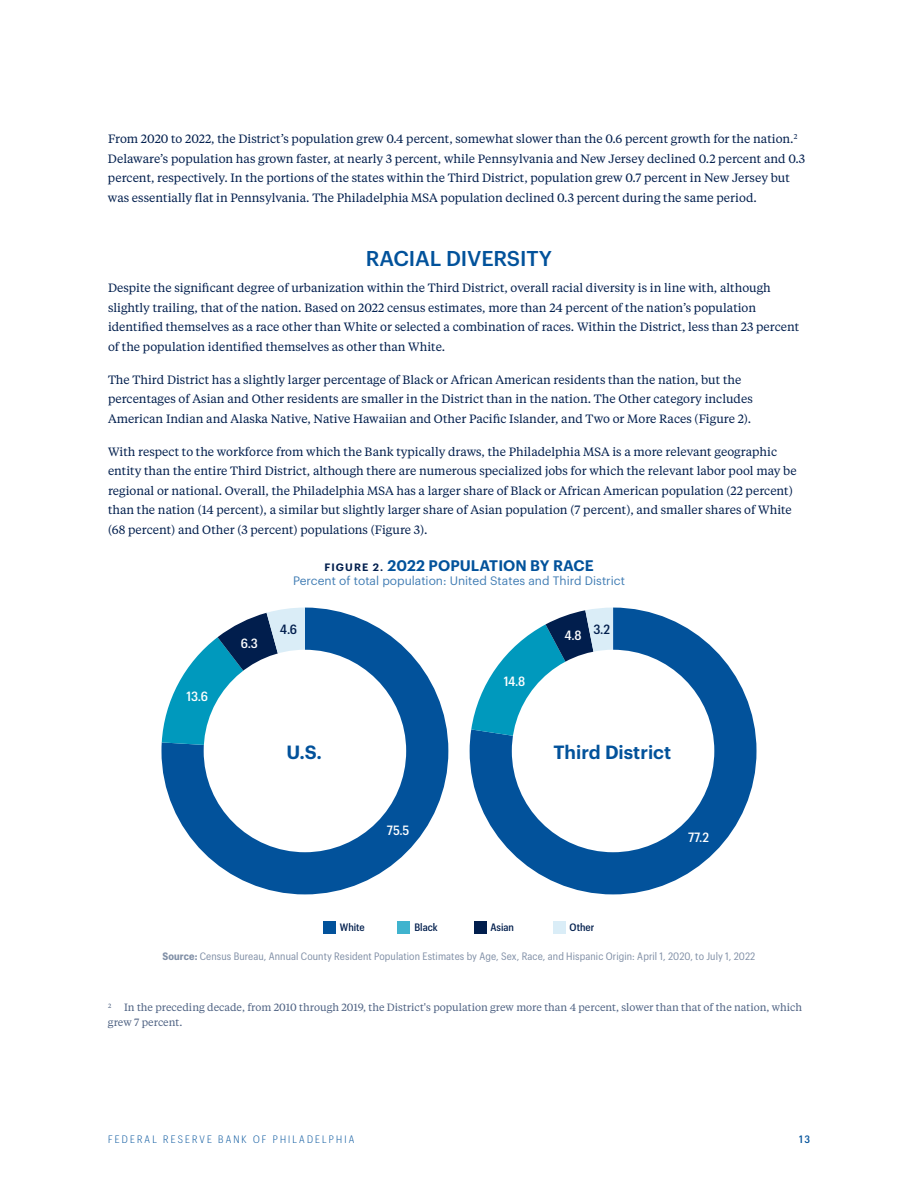
<style>
.page{position:relative;width:918px;height:1188px;background:#fff}
.page>*{position:absolute;margin:0;border:0;box-sizing:border-box;transform-origin:0 0}
.t1{font:500 21px "Graphik";letter-spacing:-.005em;color:#02529b}
.t2{font:600 18.75px "Graphik";color:#02529b}
.t3{font:600 15px "Graphik";letter-spacing:.005em;color:#02529b}
.t4{font:500 13.2px "Graphik Compact LC";letter-spacing:-.005em;color:#fff}
.t5{font:500 13.2px "Graphik Compact LC";color:#011e4d}
.t6{font:12px/19.5px "Tiempos Text";color:#011e4d}
.t7{font:12px "Graphik";color:#417db4}
.t8{font:10.5px/15px "Tiempos Text";color:#4d6182}
.t9{font:10.5px "Graphik Compact LC";letter-spacing:.01em;color:#808fa6}
.t10{font:300 10.5px "Graphik Compact LC";letter-spacing:.205em;color:#02529b}
.t11{font:500 10.5px "Graphik Compact LC";color:#011e4d}
.t12{font:500 10.5px "Graphik Compact LC";color:#02529b}
.s1{font-size:10.5px;color:#011e4d}
.s2{font-weight:700}
</style>
<div class="page">
<svg style="left:470px;top:608px;width:287px;height:286px;fill:#02529b"></svg>
<svg style="left:471px;top:608px;width:142px;height:132px"></svg>
<div style="left:512px;top:650px;width:202px;height:202px;background:#fff;border-radius:50%"></div>
<svg style="left:161px;top:608px;width:287px;height:286px;fill:#02529b"></svg>
<svg style="left:162px;top:608px;width:143px;height:139px"></svg>
<div style="left:204px;top:650px;width:202px;height:202px;background:#fff;border-radius:50%"></div>
<div style="left:323px;top:921px;width:13px;height:13px;background:#02529b"></div>
<div style="left:397px;top:921px;width:13px;height:13px;background:#40b3ce"></div>
<div style="left:474px;top:921px;width:13px;height:13px;background:#011e4d"></div>
<div style="left:553px;top:921px;width:13px;height:13px;background:#daedf7"></div>
<p class="t6" style="left:108px;top:129px;width:699px">From 2020 to 2022, the District’s population grew 0.4 percent, somewhat slower than the 0.6 percent growth for the nation.<sup>2<br></sup>Delaware’s population has grown faster, at nearly 3 percent, while Pennsylvania and New Jersey declined 0.2 percent and 0.3 percent, respectively. In the portions of the states within the Third District, population grew 0.7 percent in New Jersey but was essentially flat in Pennsylvania. The Philadelphia MSA population declined 0.3 percent during the same period.</p>
<h1 class="t1" style="left:366px;top:243px;width:188px">RACIAL DIVERSITY</h1>
<p class="t6" style="left:108px;top:278px;width:693px">Despite the significant degree of urbanization within the Third District, overall racial diversity is in line with, although slightly trailing, that of the nation. Based on 2022 census estimates, more than 24 percent of the nation’s population identified themselves as a race other than White or selected a combination of races. Within the District, less than 23 percent of the population identified themselves as other than White.</p>
<p class="t6" style="left:108px;top:369px;width:646px">The Third District has a slightly larger percentage of Black or African American residents than the nation, but the percentages of Asian and Other residents are smaller in the District than in the nation. The Other category includes<br>American Indian and Alaska Native, Native Hawaiian and Other Pacific Islander, and Two or More Races (Figure 2).</p>
<p class="t6" style="left:108px;top:441px;width:690px">With respect to the workforce from which the Bank typically draws, the Philadelphia MSA is a more relevant geographic entity than the entire Third District, although there are numerous specialized jobs for which the relevant labor pool may be regional or national. Overall, the Philadelphia MSA has a larger share of Black or African American population (22 percent) than the nation (14 percent), a similar but slightly larger share of Asian population (7 percent), and smaller shares of White (68 percent) and Other (3 percent) populations (Figure 3).</p>
<p class="t4" style="left:187px;top:687px;width:23px">13.6</p>
<p class="t4" style="left:241px;top:634px;width:18px">6.3</p>
<p class="t3" style="left:324px;top:554px;width:271px"><span class="s1">FIGURE 2.</span> 2022 POPULATION BY RACE</p>
<p class="t7" style="left:293px;top:572px;width:333px">Percent of total population: United States and Third District</p>
<p class="t5" style="left:280px;top:620px;width:18px">4.6</p>
<p class="t4" style="left:504px;top:672px;width:23px">14.8</p>
<p class="t4" style="left:564px;top:625px;width:19px">4.8</p>
<p class="t5" style="left:593px;top:620px;width:18px">3.2</p>
<h2 class="t2" style="left:287px;top:737px;width:37px">U.S.</h2>
<h2 class="t2" style="left:553px;top:737px;width:119px">Third District</h2>
<p class="t4" style="left:387px;top:820px;width:24px">75.5</p>
<p class="t4" style="left:688px;top:828px;width:23px">77.2</p>
<p class="t11" style="left:340px;top:920px;width:26px">White</p>
<p class="t11" style="left:414px;top:920px;width:25px">Black</p>
<p class="t11" style="left:490px;top:920px;width:25px">Asian</p>
<p class="t11" style="left:570px;top:920px;width:26px">Other</p>
<p class="t9" style="left:163px;top:949px;width:594px"><span class="s2">Source:</span> Census Bureau, Annual County Resident Population Estimates by Age, Sex, Race, and Hispanic Origin: April 1, 2020, to July 1, 2022</p>
<p class="t8" style="left:108px;top:999px;width:696px"><sup>2</sup> In the preceding decade, from 2010 through 2019, the District's population grew more than 4 percent, slower than that of the nation, which grew 7 percent.</p>
<p class="t10" style="left:108px;top:1132px;width:248px">FEDERAL RESERVE BANK OF PHILADELPHIA</p>
<p class="t12" style="left:799px;top:1131px;width:12px">13</p>
</div>
